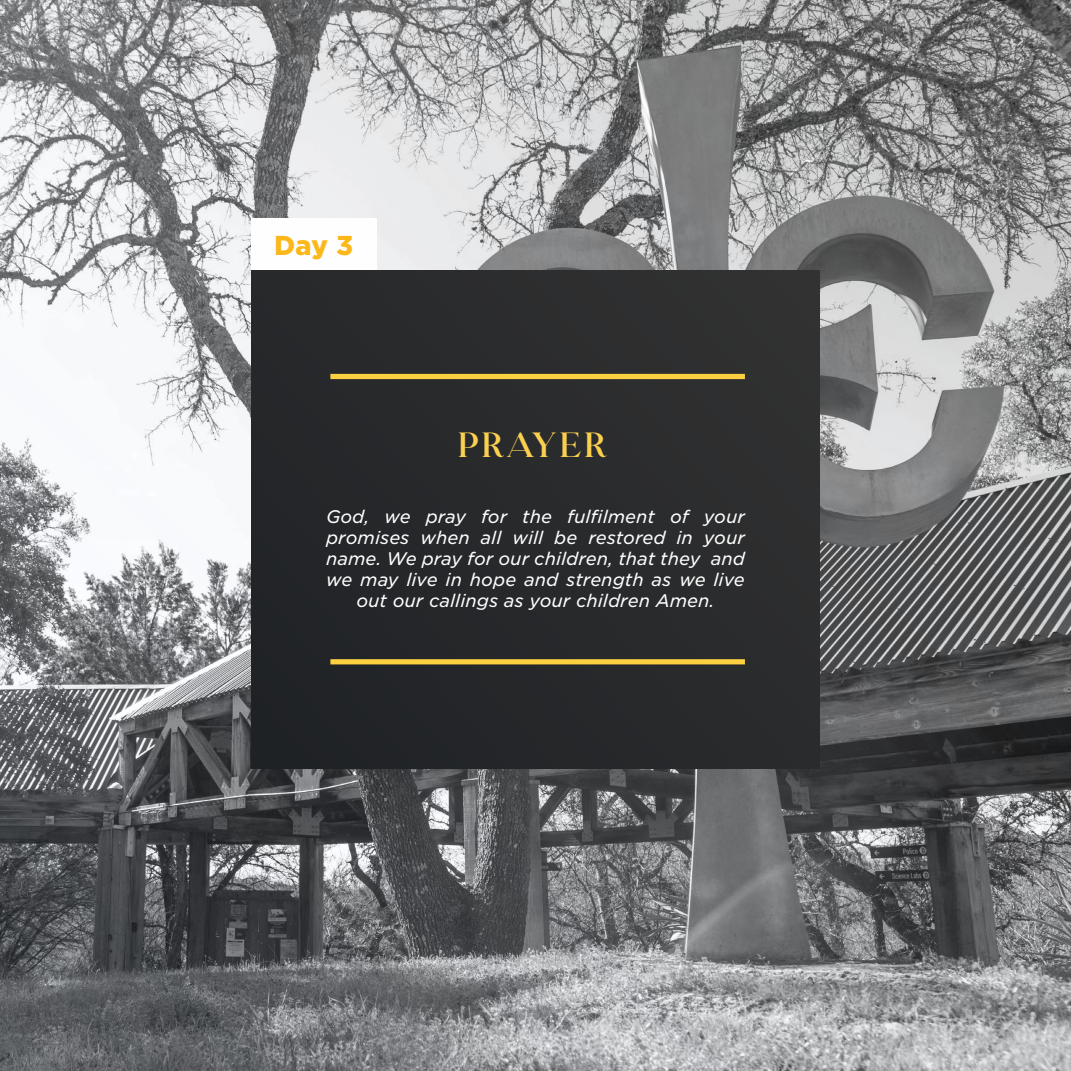
<style>
.page{position:relative;width:1071px;height:1071px;background:#fff}
.page>*{position:absolute;margin:0;border:0;box-sizing:border-box;transform-origin:0 0}
.t1{font:35px "August Stories Serif";letter-spacing:.05em;color:#fbd04f}
.t2{font:900 26.25px "Gotham S Sm";color:#fcb81b}
.t3{font:italic 17.5px/21px "Gotham S Sm";color:#fefefe;text-align:center}
</style>
<div class="page">
<img style="left:0;top:0;width:1071px;height:1071px">
<div style="left:251px;top:270px;width:569px;height:498px;background:#292a2c"></div>
<div style="left:330px;top:374px;width:415px;height:5px;background:#fdd041"></div>
<div style="left:330px;top:659px;width:415px;height:5px;background:#fdd041"></div>
<div style="left:251px;top:218px;width:126px;height:52px;background:#fefefe"></div>
<h2 class="t2" style="left:274px;top:226px;width:81px">Day 3</h2>
<h1 class="t1" style="left:457px;top:427px;width:151px">PRAYER</h1>
<p class="t3" style="left:326px;top:506px;width:420px">God, we pray for the fulfilment of your promises when all will be restored in your name. We pray for our children, that they and we may live in hope and strength as we live out our callings as your children Amen.</p>
</div>
